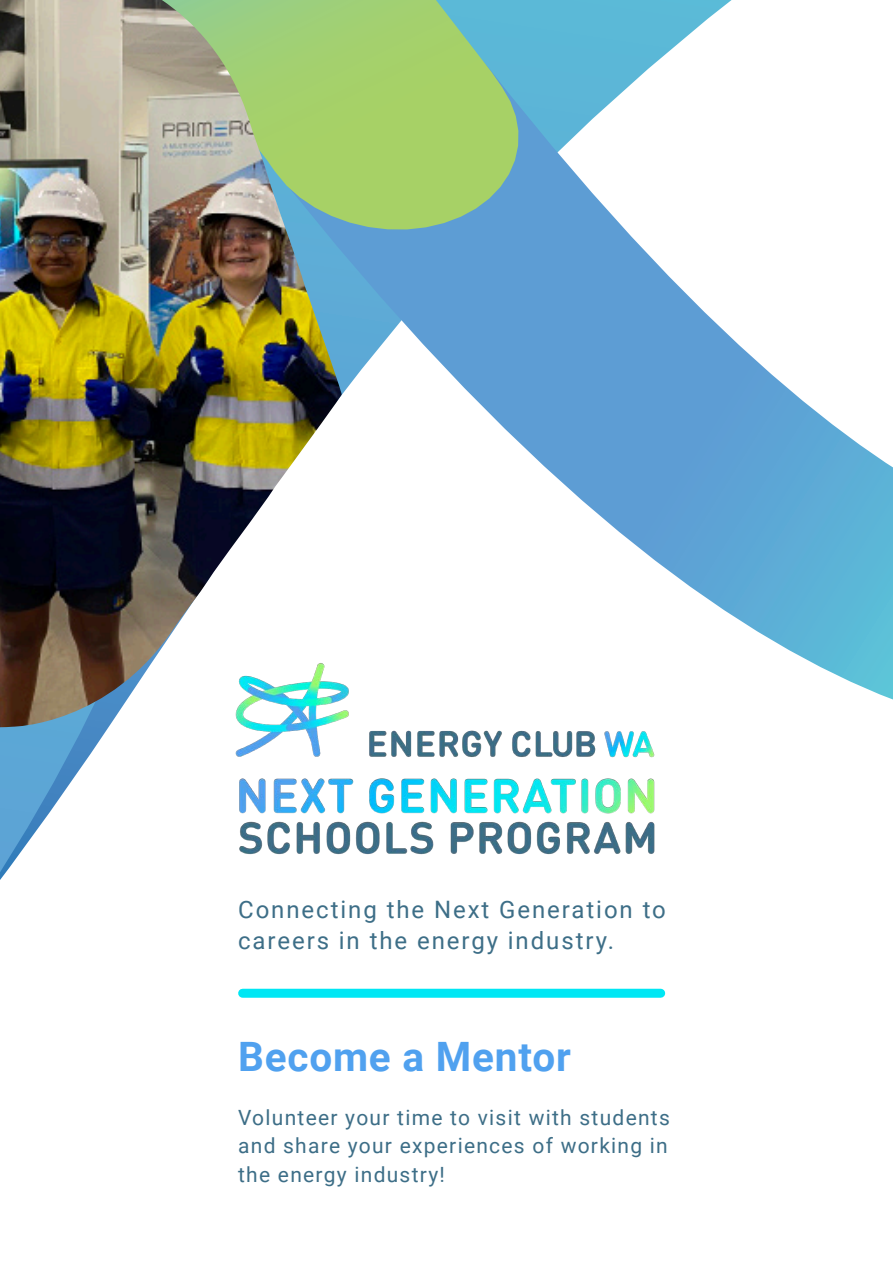
<style>
.page{position:relative;width:893px;height:1263px;background:#fff}
.page>*{position:absolute;margin:0;border:0;box-sizing:border-box;transform-origin:0 0}
.Quarterly_report_Sub-Heading{font:700 40.5px "Roboto";letter-spacing:.02em;color:#50a1ef}
.t1{font:24px/31.5px "Roboto";letter-spacing:.08em;color:#3d6e87}
.Quarterly_report_Sub-Heading-2{font:21px/28.5px "Roboto";letter-spacing:.06em;color:#3d6e87;text-align:justify}
</style>
<div class="page">
<svg style="left:0;top:727px;width:109px;height:139px"></svg>
<svg style="left:343px;top:0;width:550px;height:700px"></svg>
<img style="left:0;top:0;width:343px;height:727px">
<img style="left:228px;top:639px;width:437px;height:216px">
<div style="left:243px;top:989px;width:418px;height:9px;background:#00e7f4"></div>
<p class="t1" style="left:238px;top:893px;width:429px">Connecting the Next Generation to careers in the energy industry.</p>
<p class="Quarterly_report_Sub-Heading" style="left:238px;top:1028px;width:334px">Become a Mentor</p>
<p class="Quarterly_report_Sub-Heading-2" style="left:238px;top:1102px;width:433px">Volunteer your time to visit with students and share your experiences of working in the energy industry!</p>
</div>
